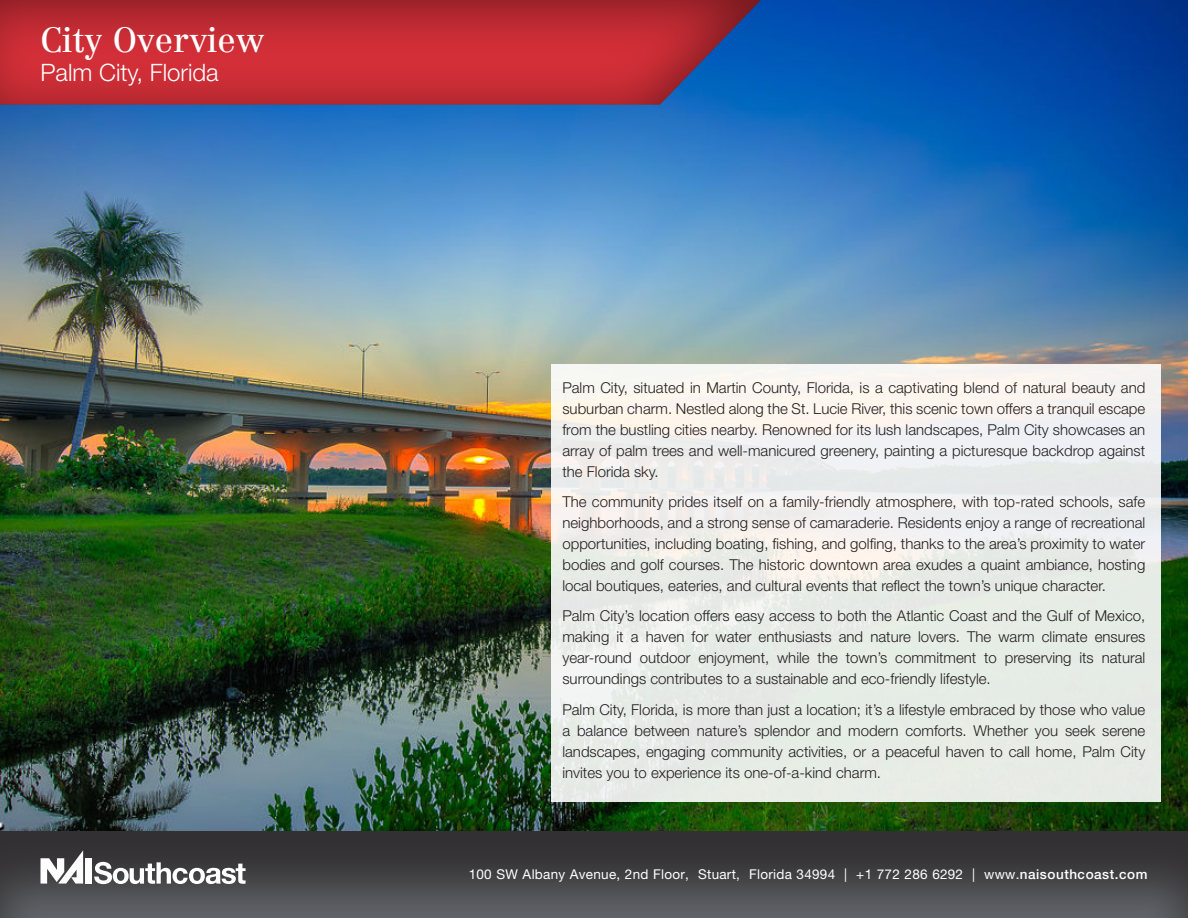
<style>
.page{position:relative;width:1188px;height:918px;background:#fff}
.page>*{position:absolute;margin:0;border:0;box-sizing:border-box;transform-origin:0 0}
.t1{font:34.5px "Centennial LT Std";color:#fff}
.t2{font:300 24px "Helvetica Neue LT Std";color:#fff}
.t3{font:300 15px/21px "Helvetica Neue LT Std";color:#231f20;text-align:justify}
.t4{font:13.5px "Helvetica Neue LT Std";letter-spacing:.02em;color:#fff}
.s1{font-weight:500}
</style>
<div class="page">
<img style="left:0;top:0;width:1188px;height:830px">
<div style="left:551px;top:364px;width:610px;height:438px;background:linear-gradient(to bottom,#f6f2f1,#e3eae3)"></div>
<div style="left:0;top:830px;width:1188px;height:88px;background:#231f20;opacity:.75"></div>
<div style="left:85px;top:858px;width:7px;height:26px;background:#fff"></div>
<svg style="left:40px;top:850px;width:43px;height:34px"></svg>
<svg style="left:94px;top:862px;width:152px;height:22px"></svg>
<div style="left:0;top:0;width:762px;height:106px;background:#231f20;opacity:.51"></div>
<p class="t1" style="left:40px;top:19px;width:225px">City Overview</p>
<p class="t2" style="left:40px;top:58px;width:180px">Palm City, Florida</p>
<p class="t3" style="left:562px;top:377px;width:584px">Palm City, situated in Martin County, Florida, is a captivating blend of natural beauty and suburban charm. Nestled along the St. Lucie River, this scenic town offers a tranquil escape from the bustling cities nearby. Renowned for its lush landscapes, Palm City showcases an array of palm trees and well-manicured greenery, painting a picturesque backdrop against the Florida sky.</p>
<p class="t3" style="left:562px;top:491px;width:584px">The community prides itself on a family-friendly atmosphere, with top-rated schools, safe neighborhoods, and a strong sense of camaraderie. Residents enjoy a range of recreational opportunities, including boating, fishing, and golfing, thanks to the area’s proximity to water bodies and golf courses. The historic downtown area exudes a quaint ambiance, hosting local boutiques, eateries, and cultural events that reflect the town’s unique character.</p>
<p class="t3" style="left:562px;top:605px;width:584px">Palm City’s location offers easy access to both the Atlantic Coast and the Gulf of Mexico, making it a haven for water enthusiasts and nature lovers. The warm climate ensures year-round outdoor enjoyment, while the town’s commitment to preserving its natural surroundings contributes to a sustainable and eco-friendly lifestyle.</p>
<p class="t3" style="left:562px;top:698px;width:584px">Palm City, Florida, is more than just a location; it’s a lifestyle embraced by those who value a balance between nature’s splendor and modern comforts. Whether you seek serene landscapes, engaging community activities, or a peaceful haven to call home, Palm City invites you to experience its one-of-a-kind charm.</p>
<p class="t4" style="left:469px;top:866px;width:680px">100 SW Albany Avenue, 2nd Floor, Stuart, Florida 34994 | +1 772 286 6292 | www.<span class="s1">naisouthcoast.com</span></p>
</div>
